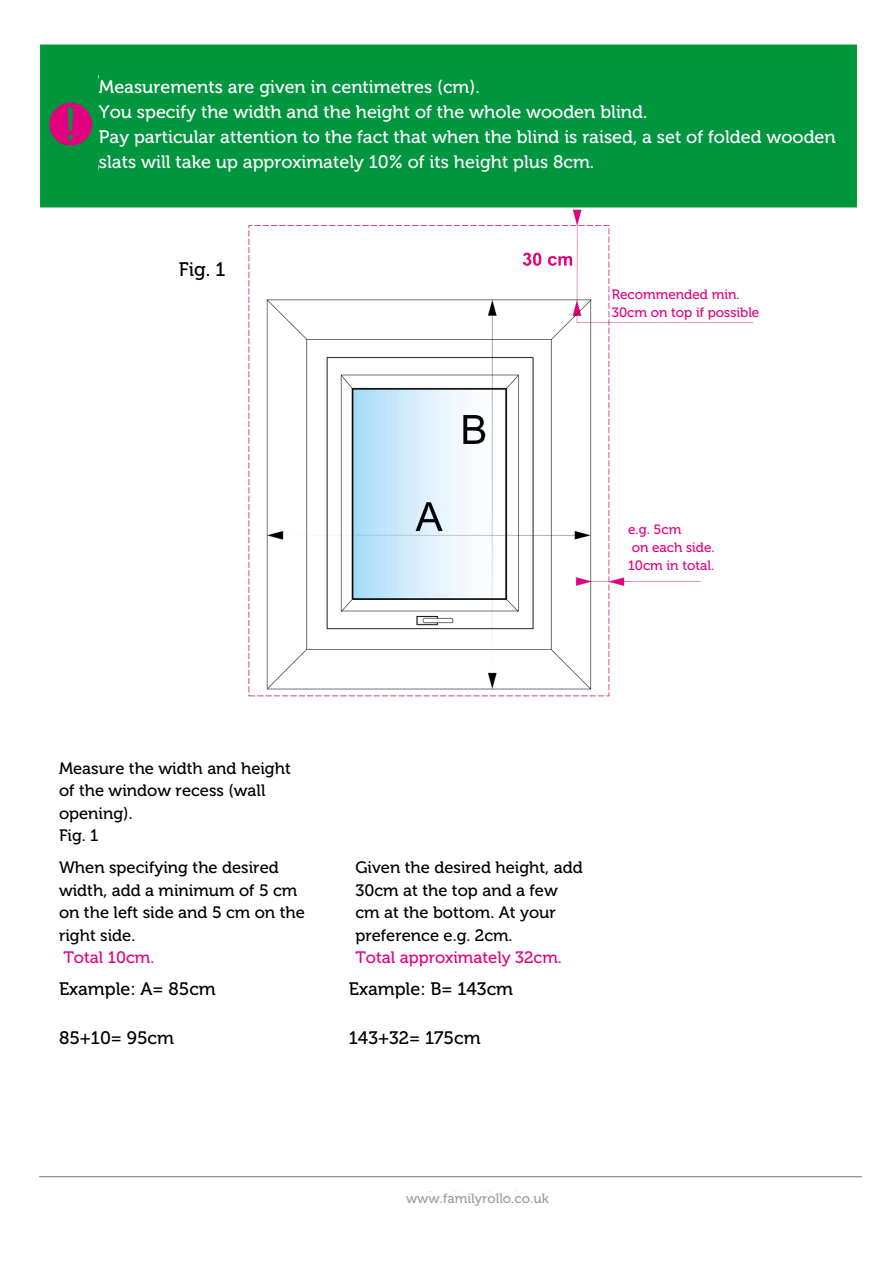
<style>
.page{position:relative;width:894px;height:1264px;background:#fff}
.page>*{position:absolute;margin:0;border:0;box-sizing:border-box;transform-origin:0 0}
.t1{font:19.5px "Museo 500";color:#000}
.t2{font:18px/24.8px "Museo 500";color:#fff}
.t3{font:18px "Museo 500";color:#000}
.t4{font:16.5px/22.5px "Museo 500";color:#000}
.t5{font:13.5px/18px "Museo 500";color:#e5007d}
.t6{font:13.5px "Museo 500";color:#9c9c9c}
.s1{color:#e5007d}
</style>
<div class="page">
<img style="left:248px;top:214px;width:506px;height:483px">
<svg style="left:523px;top:253px;width:18px;height:13px"></svg>
<svg style="left:548px;top:256px;width:24px;height:10px"></svg>
<img style="left:260px;top:292px;width:338px;height:404px">
<img style="left:39px;top:44px;width:819px;height:170px">
<div style="left:99px;top:65px;width:744px;height:130px;background:#00963f"></div>
<div style="left:611px;top:512px;width:132px;height:62px;background:#fff"></div>
<div style="left:611px;top:259px;width:132px;height:62px;background:#fff"></div>
<p class="t2" style="left:99px;top:75px;width:738px">Measurements are given in centimetres (cm).<br>You specify the width and the height of the whole wooden blind.<br>Pay particular attention to the fact that when the blind is raised, a set of folded wooden slats will take up approximately 10% of its height plus 8cm.</p>
<p class="t1" style="left:179px;top:258px;width:48px">Fig. 1</p>
<h1 class="t5" style="left:611px;top:285px;width:149px">Recommended min.<br>30cm on top if possible</h1>
<p class="t5" style="left:627px;top:520px;width:55px">e.g. 5cm</p>
<p class="t5" style="left:631px;top:538px;width:85px">on each side.</p>
<p class="t5" style="left:627px;top:556px;width:88px">10cm in total.</p>
<h2 class="t4" style="left:59px;top:756px;width:233px">Measure the width and height of the window recess (wall opening).<br>Fig. 1</h2>
<h2 class="t4" style="left:59px;top:856px;width:247px">When specifying the desired width, add a minimum of 5 cm on the left side and 5 cm on the right side.<br><span class="s1">Total 10cm.</span></h2>
<h1 class="t3" style="left:59px;top:977px;width:158px">Example: A= 85cm</h1>
<h1 class="t3" style="left:59px;top:1027px;width:116px">85+10= 95cm</h1>
<h2 class="t4" style="left:355px;top:856px;width:228px">Given the desired height, add<br>30cm at the top and a few cm at the bottom. At your preference e.g. 2cm.<br><span class="s1">Total approximately 32cm.</span></h2>
<h1 class="t3" style="left:349px;top:977px;width:166px">Example: B= 143cm</h1>
<h1 class="t3" style="left:349px;top:1027px;width:133px">143+32= 175cm</h1>
<p class="t6" style="left:406px;top:1190px;width:144px">www.familyrollo.co.uk</p>
</div>
